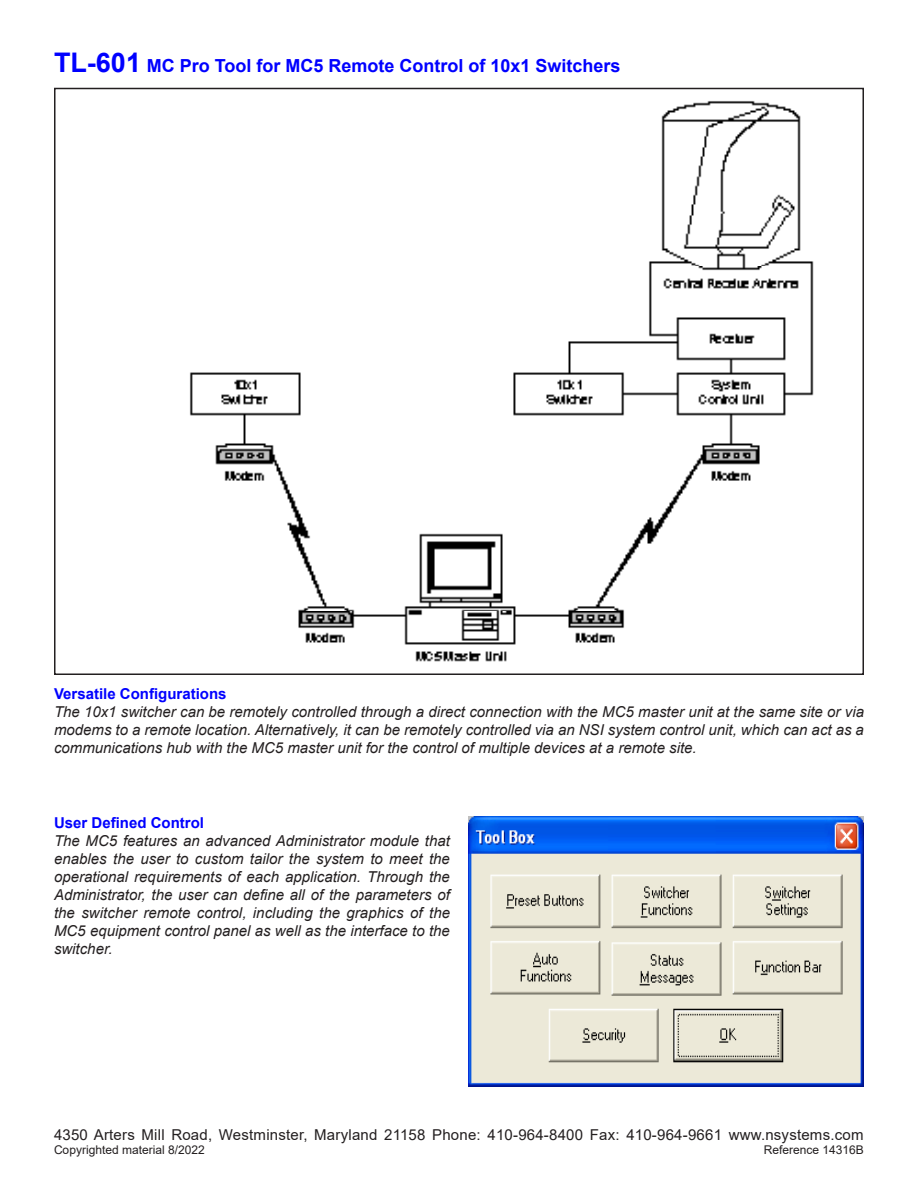
<style>
.page{position:relative;width:918px;height:1188px;background:#fff}
.page>*{position:absolute;margin:0;border:0;box-sizing:border-box;transform-origin:0 0}
.t1{font:700 18px "Arial";color:#00f}
.t2{font:italic 15px/18px "Arial";color:#231f20;text-align:justify}
.t3{font:15px "Arial";letter-spacing:.015em;color:#231f20}
.t4{font:700 15px "Arial";color:#00f}
.t5{font:12px "Arial";color:#231f20}
.s1{font-size:27px}
</style>
<div class="page">
<img style="left:189px;top:101px;width:625px;height:561px">
<img style="left:468px;top:817px;width:396px;height:270px">
<p class="t1" style="left:54px;top:53px;width:568px"><span class="s1">TL-601</span> MC Pro Tool for MC5 Remote Control of 10x1 Switchers</p>
<p class="t4" style="left:54px;top:684px;width:174px">Versatile Configurations</p>
<p class="t2" style="left:54px;top:703px;width:812px">The 10x1 switcher can be remotely controlled through a direct connection with the MC5 master unit at the same site or via modems to a remote location. Alternatively, it can be remotely controlled via an NSI system control unit, which can act as a communications hub with the MC5 master unit for the control of multiple devices at a remote site.</p>
<p class="t4" style="left:54px;top:812px;width:152px">User Defined Control</p>
<p class="t2" style="left:54px;top:832px;width:398px">The MC5 features an advanced Administrator module that enables the user to custom tailor the system to meet the operational requirements of each application. Through the Administrator, the user can define all of the parameters of the switcher remote control, including the graphics of the MC5 equipment control panel as well as the interface to the switcher.</p>
<p class="t3" style="left:54px;top:1124px;width:811px">4350 Arters Mill Road, Westminster, Maryland 21158 Phone: 410-964-8400 Fax: 410-964-9661 www.nsystems.com</p>
<p class="t5" style="left:54px;top:1141px;width:152px">Copyrighted material 8/2022</p>
<p class="t5" style="left:764px;top:1141px;width:102px">Reference 14316B</p>
</div>
